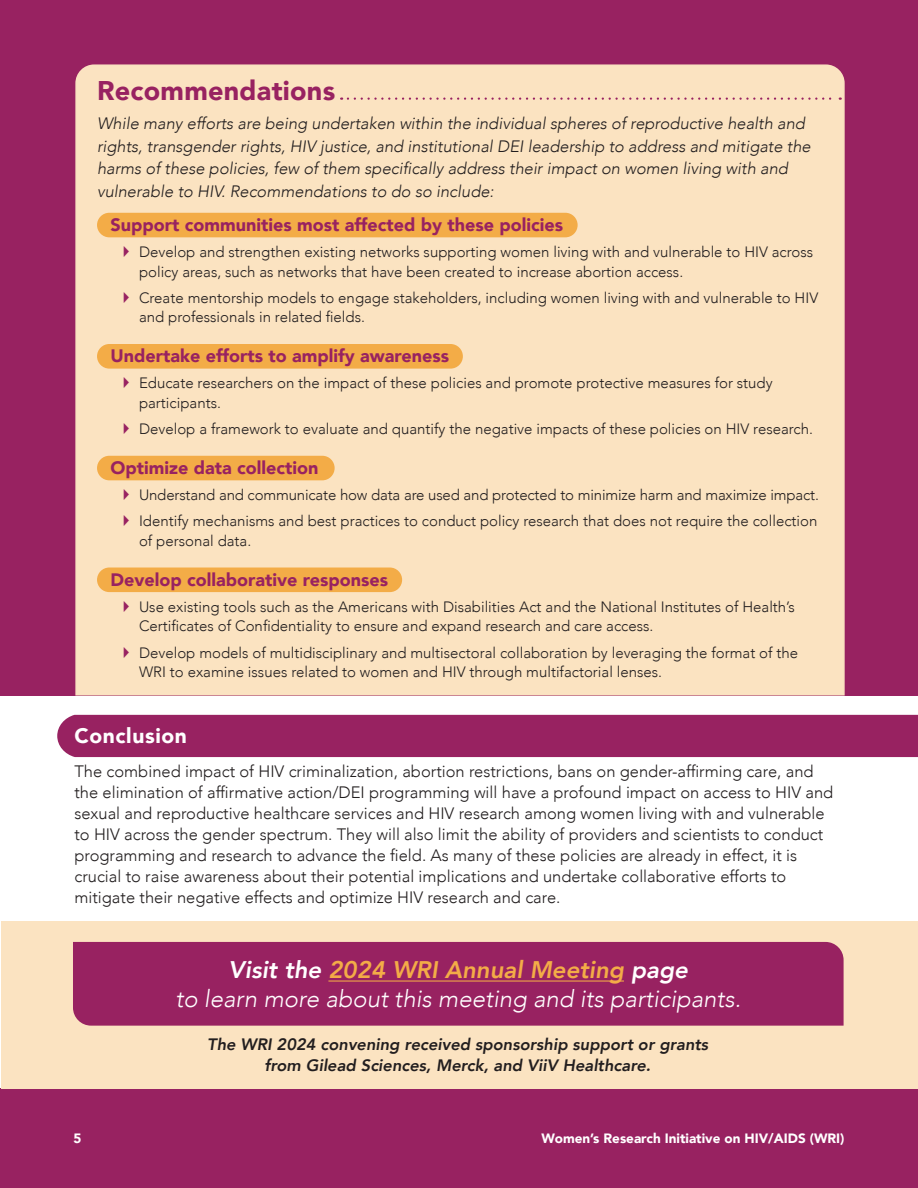
<style>
.page{position:relative;width:918px;height:1188px;background:#fff}
.page>*{position:absolute;margin:0;border:0;box-sizing:border-box;transform-origin:0 0}
.SUB-HEAD{font:900 27px "Avenir";letter-spacing:.01em;color:#982261}
.SUB-HEAD-2{font:italic 300 24px/28.5px "Avenir";color:#fff;text-align:center}
.SUB-HEAD-3{font:900 21px "Avenir";letter-spacing:.03em;color:#fff}
.Sub-sub_headers{font:900 18px "Avenir";color:#982261}
.TEXT{font:300 16.5px/21px "Avenir";color:#221e1f}
.TEXT-2{font:italic 300 16.5px/22.5px "Avenir";color:#221e1f}
.TEXT-3{font:italic 800 16.5px/21px "Avenir";color:#221e1f;text-align:center}
.TEXT-4{font:300 15px/19.5px "Avenir";color:#221e1f}
.t1{font:900 13.5px "Avenir";color:#fff}
.s1{color:#982261}
.s2{font-weight:800}
.s3{font-weight:800;color:#f3ac47}
</style>
<div class="page">
<div style="left:0;top:1089px;width:918px;height:99px;background:#982261"></div>
<div style="left:57px;top:715px;width:861px;height:42px;background:#982261"></div>
<div style="left:0;top:0;width:918px;height:696px;background:#982261"></div>
<div style="left:75px;top:64px;width:770px;height:632px;background:#fbe3c1"></div>
<div style="left:1px;top:921px;width:917px;height:168px;background:#fbe3c1"></div>
<svg style="left:348px;top:98px;width:493px;height:2px"></svg>
<div style="left:97px;top:213px;width:481px;height:24px;background:#f3ac47;border-radius:12px"></div>
<div style="left:97px;top:344px;width:366px;height:25px;background:#f3ac47;border-radius:12px"></div>
<div style="left:97px;top:456px;width:238px;height:24px;background:#f3ac47;border-radius:12px"></div>
<div style="left:97px;top:568px;width:305px;height:24px;background:#f3ac47;border-radius:12px"></div>
<div style="left:73px;top:942px;width:771px;height:84px;background:#982261"></div>
<hr style="left:328px;top:981px;width:296px;height:1px;background:#f3ac47">
<p class="SUB-HEAD" style="left:97px;top:67px;width:240px">Recommendations</p>
<p class="TEXT-2" style="left:97px;top:112px;width:715px">While many efforts are being undertaken within the individual spheres of reproductive health and rights, transgender rights, HIV justice, and institutional DEI leadership to address and mitigate the harms of these policies, few of them specifically address their impact on women living with and vulnerable to HIV. Recommendations to do so include:</p>
<p class="Sub-sub_headers" style="left:111px;top:209px;width:454px">Support communities most affected by these policies</p>
<p class="TEXT-4" style="left:139px;top:242px;width:676px;text-indent:-22px"><span class="s1">❖</span> Develop and strengthen existing networks supporting women living with and vulnerable to HIV across policy areas, such as networks that have been created to increase abortion access.</p>
<p class="TEXT-4" style="left:139px;top:288px;width:681px;text-indent:-22px"><span class="s1">❖</span> Create mentorship models to engage stakeholders, including women living with and vulnerable to HIV and professionals in related fields.</p>
<p class="Sub-sub_headers" style="left:111px;top:340px;width:340px">Undertake efforts to amplify awareness</p>
<p class="TEXT-4" style="left:139px;top:373px;width:635px;text-indent:-22px"><span class="s1">❖</span> Educate researchers on the impact of these policies and promote protective measures for study participants.</p>
<p class="TEXT-4" style="left:117px;top:419px;width:698px"><span class="s1">❖</span> Develop a framework to evaluate and quantify the negative impacts of these policies on HIV research.</p>
<p class="Sub-sub_headers" style="left:111px;top:452px;width:209px">Optimize data collection</p>
<p class="TEXT-4" style="left:117px;top:485px;width:704px"><span class="s1">❖</span> Understand and communicate how data are used and protected to minimize harm and maximize impact.</p>
<p class="TEXT-4" style="left:139px;top:511px;width:680px;text-indent:-22px"><span class="s1">❖</span> Identify mechanisms and best practices to conduct policy research that does not require the collection of personal data.</p>
<p class="Sub-sub_headers" style="left:111px;top:564px;width:279px">Develop collaborative responses</p>
<p class="TEXT-4" style="left:139px;top:597px;width:657px;text-indent:-22px"><span class="s1">❖</span> Use existing tools such as the Americans with Disabilities Act and the National Institutes of Health’s<br>Certificates of Confidentiality to ensure and expand research and care access.</p>
<p class="TEXT-4" style="left:139px;top:643px;width:661px;text-indent:-22px"><span class="s1">❖</span> Develop models of multidisciplinary and multisectoral collaboration by leveraging the format of the<br>WRI to examine issues related to women and HIV through multifactorial lenses.</p>
<p class="SUB-HEAD-3" style="left:74px;top:718px;width:114px">Conclusion</p>
<p class="TEXT" style="left:74px;top:761px;width:760px">The combined impact of HIV criminalization, abortion restrictions, bans on gender-affirming care, and the elimination of affirmative action/DEI programming will have a profound impact on access to HIV and sexual and reproductive healthcare services and HIV research among women living with and vulnerable to HIV across the gender spectrum. They will also limit the ability of providers and scientists to conduct programming and research to advance the field. As many of these policies are already in effect, it is crucial to raise awareness about their potential implications and undertake collaborative efforts to mitigate their negative effects and optimize HIV research and care.</p>
<p class="SUB-HEAD-2" style="left:175px;top:956px;width:567px"><span class="s2">Visit the</span> <span class="s3">2024 WRI Annual Meeting</span> <span class="s2">page<br></span>to learn more about this meeting and its participants.</p>
<p class="TEXT-3" style="left:207px;top:1034px;width:503px">The WRI 2024 convening received sponsorship support or grants from Gilead Sciences, Merck, and ViiV Healthcare.</p>
<p class="t1" style="left:74px;top:1127px;width:9px">5</p>
<p class="t1" style="left:542px;top:1127px;width:304px">Women’s Research Initiative on HIV/AIDS (WRI)</p>
</div>
